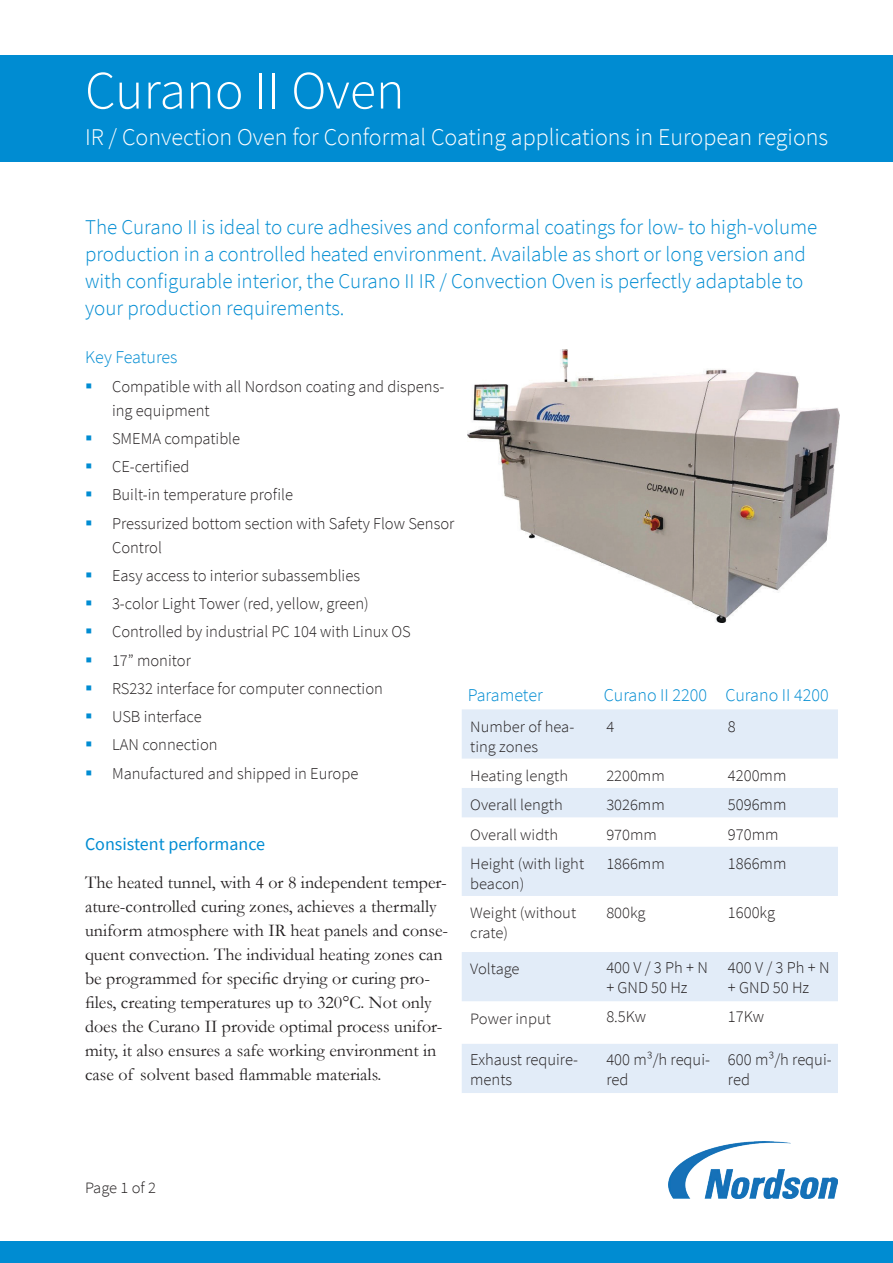
<style>
.page{position:relative;width:893px;height:1263px;background:#fff}
.page>*{position:absolute;margin:0;border:0;box-sizing:border-box;transform-origin:0 0}
.t1{font:300 54px "Source Sans Pro";color:#fff}
.t2{font:300 24px "Source Sans Pro";color:#fff}
.t3{font:300 21px/27px "Source Sans Pro";color:#008cd2}
.t4{font:18px/24px "Garamond";color:#231f20}
.t5{font:300 18px "Source Sans Pro";color:#008cd2}
.t6{font:18px "Source Sans Pro";color:#008cd2}
.t7{font:300 16.5px/19.8px "Source Sans Pro";color:#231f20}
.t8{font:300 15.9px/19.8px "Source Sans Pro";color:#231f20;scale:1.04 1}
</style>
<div class="page">
<div style="left:0;top:55px;width:893px;height:107px;background:#008cd2"></div>
<img style="left:468px;top:350px;width:371px;height:272px">
<svg style="left:462px;top:709px;width:376px;height:384px;fill:#e2ecf8"></svg>
<div style="left:0;top:1242px;width:893px;height:21px;background:#008cd2"></div>
<img style="left:669px;top:1141px;width:168px;height:58px">
<p class="t1" style="left:85px;top:58px;width:321px">Curano II Oven</p>
<p class="t2" style="left:85px;top:122px;width:745px">IR / Convection Oven for Conformal Coating applications in European regions</p>
<p class="t3" style="left:85px;top:213px;width:734px">The Curano II is ideal to cure adhesives and conformal coatings for low- to high-volume production in a controlled heated environment. Available as short or long version and with configurable interior, the Curano II IR / Convection Oven is perfectly adaptable to your production requirements.</p>
<p class="t5" style="left:85px;top:346px;width:94px">Key Features</p>
<p class="t7" style="left:112px;top:374px;width:334px;line-height:24px">Compatible with all Nordson coating and dispens&shy;ing equipment</p>
<p class="t7" style="left:112px;top:428px;width:130px">SMEMA compatible</p>
<p class="t7" style="left:112px;top:457px;width:79px">CE-certified</p>
<p class="t7" style="left:112px;top:485px;width:183px">Built-in temperature profile</p>
<p class="t7" style="left:112px;top:511px;width:344px;line-height:24px">Pressurized bottom section with Safety Flow Sensor<br>Control</p>
<p class="t7" style="left:112px;top:565px;width:249px">Easy access to interior subassemblies</p>
<p class="t7" style="left:112px;top:594px;width:258px">3-color Light Tower (red, yellow, green)</p>
<p class="t7" style="left:112px;top:622px;width:300px">Controlled by industrial PC 104 with Linux OS</p>
<p class="t7" style="left:112px;top:650px;width:80px">17” monitor</p>
<p class="t7" style="left:112px;top:678px;width:272px">RS232 interface for computer connection</p>
<p class="t7" style="left:112px;top:707px;width:91px">USB interface</p>
<p class="t7" style="left:112px;top:735px;width:107px">LAN connection</p>
<p class="t7" style="left:112px;top:763px;width:248px">Manufactured and shipped in Europe</p>
<p class="t6" style="left:85px;top:833px;width:182px">Consistent performance</p>
<p class="t4" style="left:85px;top:870px;width:365px">The heated tunnel, with 4 or 8 independent temper&shy;ature-controlled curing zones, achieves a thermally uniform atmosphere with IR heat panels and conse&shy;quent convection. The individual heating zones can be programmed for specific drying or curing pro&shy;files, creating temperatures up to 320°C. Not only does the Curano II provide optimal process unifor&shy;mity, it also ensures a safe working environment in case of solvent based flammable materials.</p>
<p class="t5" style="left:468px;top:684px;width:76px">Parameter</p>
<p class="t5" style="left:604px;top:684px;width:105px">Curano II 2200</p>
<p class="t5" style="left:725px;top:684px;width:105px">Curano II 4200</p>
<p class="t8" style="left:470px;top:717px;width:101px">Number of hea&shy;ting zones</p>
<p class="t8" style="left:606px;top:717px;width:9px">4</p>
<p class="t7" style="left:728px;top:716px;width:9px">8</p>
<p class="t8" style="left:470px;top:766px;width:96px">Heating length</p>
<p class="t8" style="left:606px;top:766px;width:58px">2200mm</p>
<p class="t7" style="left:728px;top:766px;width:60px">4200mm</p>
<p class="t8" style="left:470px;top:795px;width:90px">Overall length</p>
<p class="t8" style="left:606px;top:795px;width:58px">3026mm</p>
<p class="t7" style="left:728px;top:795px;width:60px">5096mm</p>
<p class="t8" style="left:470px;top:824px;width:86px">Overall width</p>
<p class="t8" style="left:606px;top:824px;width:50px">970mm</p>
<p class="t7" style="left:728px;top:824px;width:52px">970mm</p>
<p class="t8" style="left:470px;top:854px;width:111px">Height (with light beacon)</p>
<p class="t8" style="left:606px;top:854px;width:58px">1866mm</p>
<p class="t7" style="left:728px;top:854px;width:60px">1866mm</p>
<p class="t8" style="left:470px;top:903px;width:103px">Weight (without crate)</p>
<p class="t8" style="left:606px;top:903px;width:39px">800kg</p>
<p class="t7" style="left:728px;top:903px;width:49px">1600kg</p>
<p class="t8" style="left:470px;top:959px;width:49px">Voltage</p>
<p class="t7" style="left:606px;top:957px;width:103px">400 V / 3 Ph + N + GND 50 Hz</p>
<p class="t7" style="left:728px;top:957px;width:103px">400 V / 3 Ph + N + GND 50 Hz</p>
<p class="t8" style="left:470px;top:1008px;width:79px">Power input</p>
<p class="t7" style="left:606px;top:1007px;width:41px">8.5Kw</p>
<p class="t7" style="left:728px;top:1007px;width:38px">17Kw</p>
<p class="t7" style="left:470px;top:1049px;width:109px">Exhaust require&shy;ments</p>
<p class="t7" style="left:606px;top:1049px;width:105px">400 m³/h requi&shy;red</p>
<p class="t7" style="left:728px;top:1049px;width:105px">600 m³/h requi&shy;red</p>
<p class="t8" style="left:85px;top:1178px;width:70px">Page 1 of 2</p>
</div>
